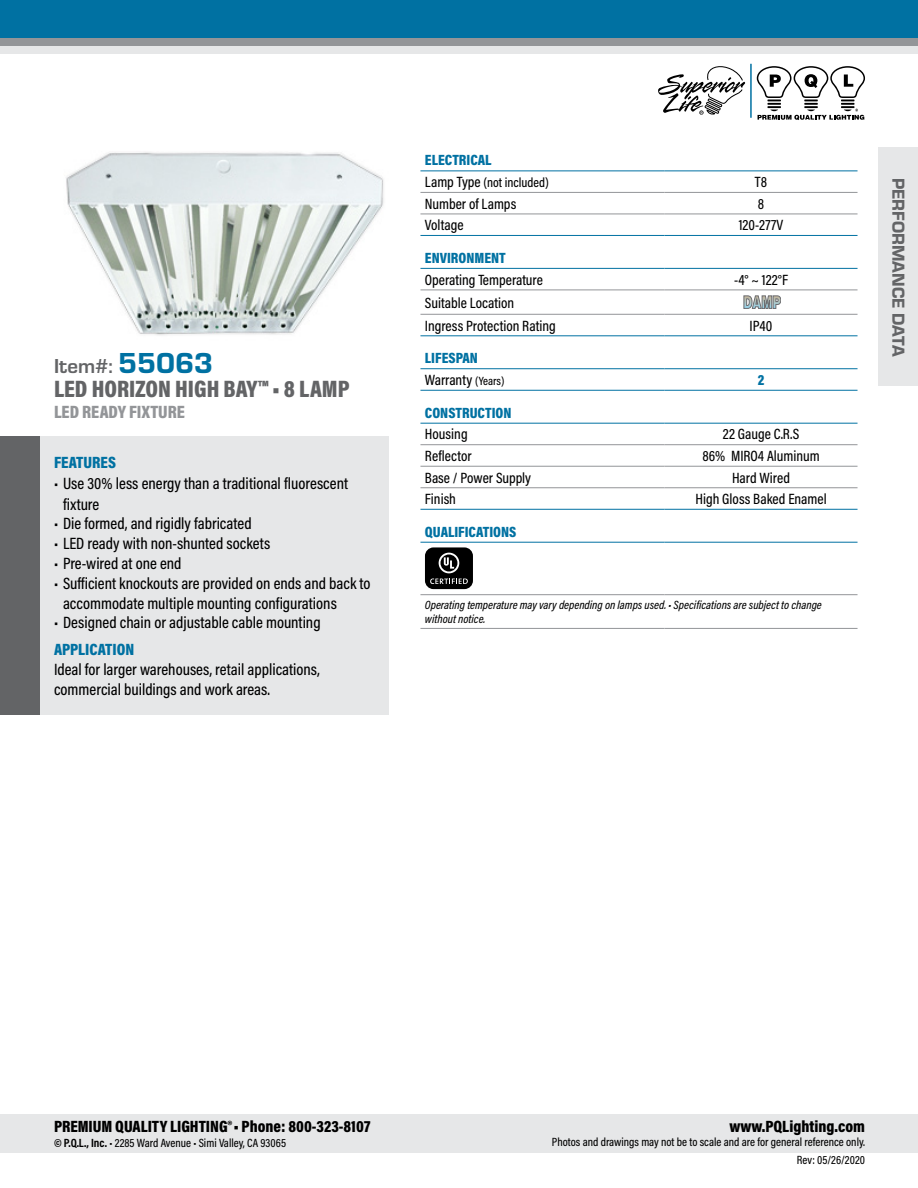
<style>
.page{position:relative;width:918px;height:1188px;background:#fff}
.page>*{position:absolute;margin:0;border:0;box-sizing:border-box;transform-origin:0 0}
.t1{font:900 24px "Acumin Pro Cond";color:#636466}
.t2{font:700 21px "Eurostile";color:#636466}
.t3{font:900 18px "Acumin Pro Cond";color:#939598}
.t4{font:18px "Eurostile Hea";color:#636466}
.t5{font:500 16.5px/19.8px "Acumin Pro Cond";color:#000}
.t6{font:900 16.5px "Acumin Pro Cond";color:#000}
.t7{font:900 16.5px "Acumin Pro Cond";color:#0071a2}
.t8{font:500 15px "Acumin Pro Cond";color:#000}
.t9{font:900 15px "Acumin Pro Cond";color:#0071a2}
.t10{font:500 13.5px "Acumin Pro Cond";color:#000}
.t11{font:500 12px/18px "Acumin Pro Cond";color:#000;text-align:right}
.t12{font:italic 500 12px/14.4px "Acumin Pro Cond";color:#000}
.s1{font-family:"Eurostile Hea";font-weight:400;font-size:30px;color:#0071a2}
.s2{font-size:15px}
.s3{font-size:12px}
.s4{font-weight:700}
</style>
<div class="page">
<svg style="left:658px;top:66px;width:87px;height:49px"></svg>
<hr style="left:750px;top:64px;width:2px;height:54px;background:#0071a2">
<svg style="left:757px;top:66px;width:108px;height:54px"></svg>
<div style="left:0;top:1114px;width:918px;height:39px;background:#e6e7e8"></div>
<div style="left:0;top:36px;width:918px;height:18px;background:#e6e7e8"></div>
<div style="left:0;top:29px;width:918px;height:17px;background:#939598"></div>
<div style="left:0;top:0;width:918px;height:37px;background:#0071a2"></div>
<img style="left:66px;top:152px;width:318px;height:183px">
<hr style="left:420px;top:192px;width:245px;height:1px;background:#939598">
<hr style="left:665px;top:192px;width:193px;height:1px;background:#939598">
<hr style="left:420px;top:214px;width:245px;height:1px;background:#939598">
<hr style="left:665px;top:214px;width:193px;height:1px;background:#939598">
<hr style="left:420px;top:423px;width:245px;height:1px;background:#0071a2">
<hr style="left:665px;top:423px;width:193px;height:1px;background:#0071a2">
<hr style="left:420px;top:542px;width:245px;height:1px;background:#0071a2">
<hr style="left:665px;top:542px;width:193px;height:1px;background:#0071a2">
<hr style="left:420px;top:444px;width:245px;height:1px;background:#939598">
<hr style="left:665px;top:444px;width:193px;height:1px;background:#939598">
<hr style="left:420px;top:466px;width:245px;height:1px;background:#939598">
<hr style="left:665px;top:466px;width:193px;height:1px;background:#939598">
<hr style="left:420px;top:488px;width:245px;height:1px;background:#939598">
<hr style="left:665px;top:488px;width:193px;height:1px;background:#939598">
<hr style="left:420px;top:594px;width:245px;height:1px;background:#939598">
<hr style="left:665px;top:594px;width:193px;height:1px;background:#939598">
<hr style="left:420px;top:628px;width:245px;height:1px;background:#939598">
<hr style="left:665px;top:628px;width:193px;height:1px;background:#939598">
<hr style="left:420px;top:268px;width:245px;height:1px;background:#0071a2">
<hr style="left:665px;top:268px;width:193px;height:1px;background:#0071a2">
<hr style="left:420px;top:290px;width:245px;height:1px;background:#939598">
<hr style="left:665px;top:290px;width:193px;height:1px;background:#939598">
<hr style="left:420px;top:314px;width:245px;height:1px;background:#939598">
<hr style="left:665px;top:314px;width:193px;height:1px;background:#939598">
<hr style="left:420px;top:390px;width:245px;height:1px;background:#0071a2">
<hr style="left:665px;top:390px;width:193px;height:1px;background:#0071a2">
<hr style="left:420px;top:509px;width:245px;height:1px;background:#0071a2">
<hr style="left:665px;top:509px;width:193px;height:1px;background:#0071a2">
<hr style="left:420px;top:235px;width:245px;height:1px;background:#0071a2">
<hr style="left:665px;top:235px;width:193px;height:1px;background:#0071a2">
<hr style="left:420px;top:335px;width:245px;height:1px;background:#0071a2">
<hr style="left:665px;top:335px;width:193px;height:1px;background:#0071a2">
<hr style="left:420px;top:171px;width:245px;height:1px;background:#0071a2">
<hr style="left:665px;top:171px;width:193px;height:1px;background:#0071a2">
<hr style="left:420px;top:368px;width:245px;height:1px;background:#0071a2">
<hr style="left:665px;top:368px;width:193px;height:1px;background:#0071a2">
<svg style="left:744px;top:296px;width:37px;height:13px"></svg>
<div style="left:425px;top:547px;width:48px;height:42px;background:#000;border-radius:8px"></div>
<svg style="left:439px;top:553px;width:20px;height:20px"></svg>
<svg style="left:430px;top:579px;width:38px;height:5px"></svg>
<div style="left:878px;top:147px;width:40px;height:238px;background:#e6e7e8"></div>
<div style="left:0;top:436px;width:389px;height:279px;background:#e6e7e8"></div>
<div style="left:0;top:436px;width:40px;height:279px;background:#636466"></div>
<p class="t2" style="left:54px;top:351px;width:161px">Item#: <span class="s1">55063</span></p>
<p class="t1" style="left:54px;top:373px;width:297px">LED HORIZON HIGH BAY™ • 8 LAMP</p>
<p class="t3" style="left:54px;top:400px;width:132px">LED READY FIXTURE</p>
<p class="t7" style="left:54px;top:451px;width:64px">FEATURES</p>
<p class="t5" style="left:63px;top:472px;width:287px;line-height:21px;text-indent:-9px">• Use 30% less energy than a traditional fluorescent fixture</p>
<p class="t5" style="left:54px;top:513px;width:199px">• Die formed, and rigidly fabricated</p>
<p class="t5" style="left:54px;top:533px;width:218px">• LED ready with non-shunted sockets</p>
<p class="t5" style="left:54px;top:553px;width:129px">• Pre-wired at one end</p>
<p class="t5" style="left:63px;top:573px;width:309px;text-indent:-9px">• Sufficient knockouts are provided on ends and back to accommodate multiple mounting configurations</p>
<p class="t5" style="left:54px;top:612px;width:268px">• Designed chain or adjustable cable mounting</p>
<p class="t7" style="left:54px;top:639px;width:82px">APPLICATION</p>
<p class="t5" style="left:54px;top:659px;width:267px">Ideal for larger warehouses, retail applications, commercial buildings and work areas.</p>
<p class="t9" style="left:425px;top:150px;width:68px">ELECTRICAL</p>
<p class="t10" style="left:425px;top:174px;width:126px"><span class="s2">Lamp Type</span> (not included)</p>
<p class="t8" style="left:755px;top:172px;width:14px">T8</p>
<p class="t8" style="left:425px;top:194px;width:93px">Number of Lamps</p>
<p class="t8" style="left:758px;top:194px;width:8px">8</p>
<p class="t8" style="left:425px;top:215px;width:40px">Voltage</p>
<p class="t8" style="left:739px;top:215px;width:46px">120-277V</p>
<p class="t9" style="left:425px;top:248px;width:82px">ENVIRONMENT</p>
<p class="t8" style="left:425px;top:270px;width:119px">Operating Temperature</p>
<p class="t8" style="left:734px;top:270px;width:55px">-4° ~ 122°F</p>
<p class="t8" style="left:425px;top:293px;width:91px">Suitable Location</p>
<p class="t8" style="left:425px;top:316px;width:132px">Ingress Protection Rating</p>
<p class="t8" style="left:750px;top:316px;width:25px">IP40</p>
<p class="t9" style="left:425px;top:349px;width:55px">LIFESPAN</p>
<p class="t8" style="left:425px;top:370px;width:81px">Warranty <span class="s3">(Years)</span></p>
<p class="t9" style="left:758px;top:370px;width:8px">2</p>
<p class="t9" style="left:425px;top:403px;width:88px">CONSTRUCTION</p>
<p class="t8" style="left:425px;top:425px;width:44px">Housing</p>
<p class="t8" style="left:723px;top:425px;width:78px">22 Gauge C.R.S</p>
<p class="t8" style="left:425px;top:446px;width:48px">Reflector</p>
<p class="t8" style="left:702px;top:446px;width:119px">86% MIRO4 Aluminum</p>
<p class="t8" style="left:425px;top:468px;width:108px">Base / Power Supply</p>
<p class="t8" style="left:732px;top:468px;width:59px">Hard Wired</p>
<p class="t8" style="left:425px;top:489px;width:33px">Finish</p>
<p class="t8" style="left:695px;top:489px;width:133px">High Gloss Baked Enamel</p>
<p class="t9" style="left:425px;top:522px;width:93px">QUALIFICATIONS</p>
<p class="t12" style="left:425px;top:597px;width:398px">Operating temperature may vary depending on lamps used. • Specifications are subject to change without notice.</p>
<p class="t4" style="left:911px;top:178px;width:180px;rotate:90deg">PERFORMANCE DATA</p>
<p class="t6" style="left:54px;top:1115px;width:318px">PREMIUM QUALITY LIGHTING®• Phone: 800-323-8107</p>
<p class="t11" style="left:54px;top:1133px;width:234px"><span class="s4">© P.Q.L., Inc.</span> • 2285 Ward Avenue • Simi Valley, CA 93065</p>
<p class="t6" style="left:729px;top:1115px;width:137px">www.PQLighting.com</p>
<p class="t11" style="left:552px;top:1133px;width:315px">Photos and drawings may not be to scale and are for general reference only.<br>Rev: 05/26/2020</p>
</div>
